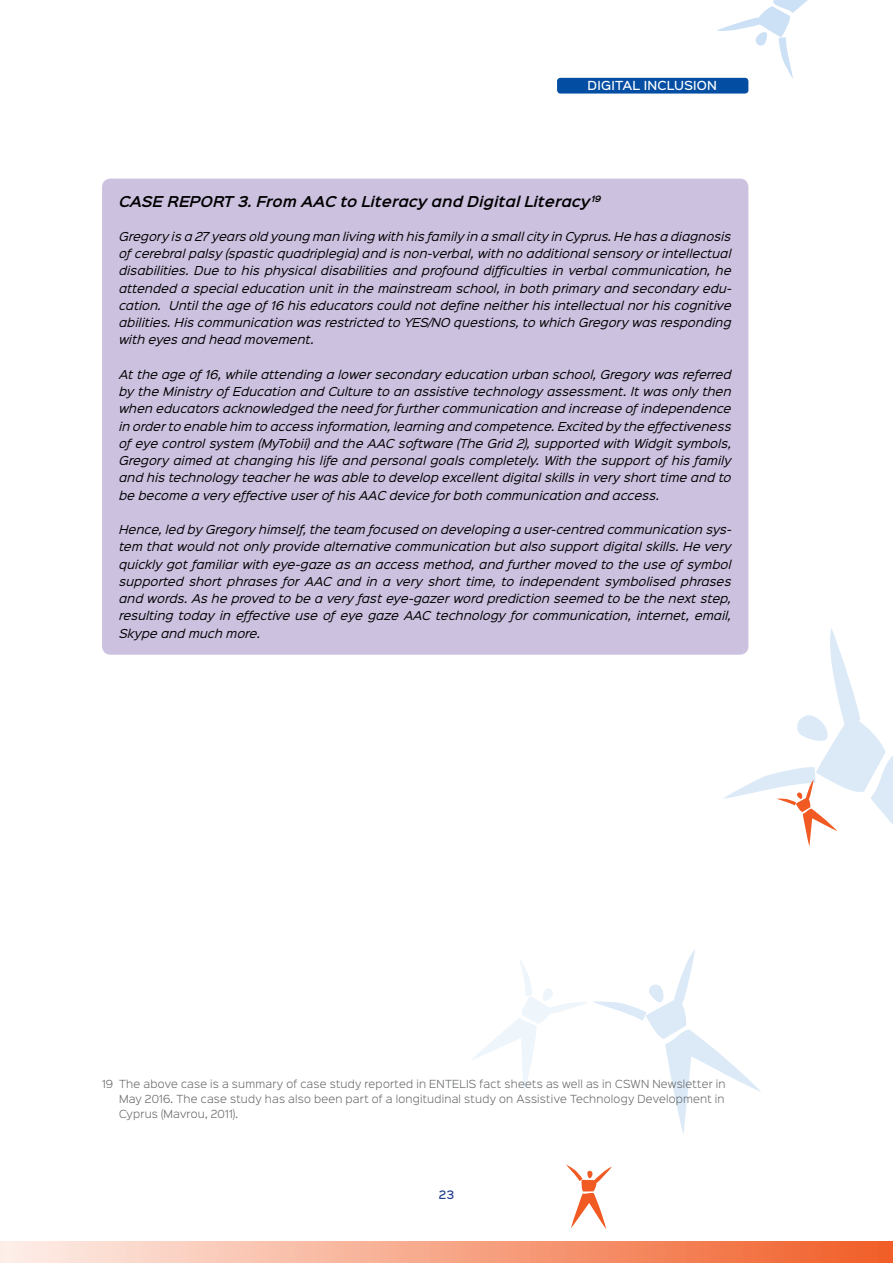
<style>
.page{position:relative;width:893px;height:1263px;background:#fff}
.page>*{position:absolute;margin:0;border:0;box-sizing:border-box;transform-origin:0 0}
.box_title{font:italic 600 13.5px "Sinkin Sans 600";letter-spacing:.005em;color:#000}
.t1{font:500 11.25px "Sinkin Sans 500";letter-spacing:.015em;color:#fff}
.text{font:italic 11.1px/17.2px "Sinkin Sans 400";letter-spacing:.01em;color:#000;text-align:justify}
.t2{font:500 10.5px "Sinkin Sans 500";color:#25408f}
.footnotes{font:300 10.05px/15px "Sinkin Sans 300";letter-spacing:.02em;color:#636466;text-align:justify}
</style>
<div class="page">
<svg style="left:717px;top:0;width:91px;height:79px"></svg>
<svg style="left:472px;top:950px;width:289px;height:184px"></svg>
<svg style="left:723px;top:628px;width:170px;height:218px"></svg>
<svg style="left:566px;top:1164px;width:46px;height:65px"></svg>
<div style="left:0;top:1242px;width:893px;height:21px;background:linear-gradient(to right,#fdefea,#f15e27)"></div>
<div style="left:557px;top:78px;width:191px;height:16px;background:#034ea2;border-radius:3px"></div>
<div style="left:102px;top:179px;width:646px;height:476px;background:#ccc2e0;border-radius:9px"></div>
<p class="t1" style="left:588px;top:76px;width:131px">DIGITAL INCLUSION</p>
<p class="box_title" style="left:119px;top:189px;width:484px">CASE REPORT 3. From AAC to Literacy and Digital Literacy<sup>19</sup></p>
<p class="text" style="left:119px;top:227px;width:614px">Gregory is a 27 years old young man living with his family in a small city in Cyprus. He has a diagnosis of cerebral palsy (spastic quadriplegia) and is non-verbal, with no additional sensory or intellectual disabilities. Due to his physical disabilities and profound difficulties in verbal communication, he attended a special education unit in the mainstream school, in both primary and secondary edu&shy;cation. Until the age of 16 his educators could not define neither his intellectual nor his cognitive abilities. His communication was restricted to YES/NO questions, to which Gregory was responding with eyes and head movement.</p>
<p class="text" style="left:119px;top:365px;width:614px">At the age of 16, while attending a lower secondary education urban school, Gregory was referred by the Ministry of Education and Culture to an assistive technology assessment. It was only then when educators acknowledged the need for further communication and increase of independence in order to enable him to access information, learning and competence. Excited by the effectiveness of eye control system (MyTobii) and the AAC software (The Grid 2), supported with Widgit symbols, Gregory aimed at changing his life and personal goals completely. With the support of his family and his technology teacher he was able to develop excellent digital skills in very short time and to be become a very effective user of his AAC device for both communication and access.</p>
<p class="text" style="left:119px;top:520px;width:614px">Hence, led by Gregory himself, the team focused on developing a user-centred communication sys&shy;tem that would not only provide alternative communication but also support digital skills. He very quickly got familiar with eye-gaze as an access method, and further moved to the use of symbol supported short phrases for AAC and in a very short time, to independent symbolised phrases and words. As he proved to be a very fast eye-gazer word prediction seemed to be the next step, resulting today in effective use of eye gaze AAC technology for communication, internet, email, Skype and much more.</p>
<p class="footnotes" style="left:119px;top:1076px;width:608px;text-indent:-17px">19 The above case is a summary of case study reported in ENTELIS fact sheets as well as in CSWN Newsletter in May 2016. The case study has also been part of a longitudinal study on Assistive Technology Development in Cyprus (Mavrou, 2011).</p>
<p class="t2" style="left:439px;top:1186px;width:17px">23</p>
</div>
